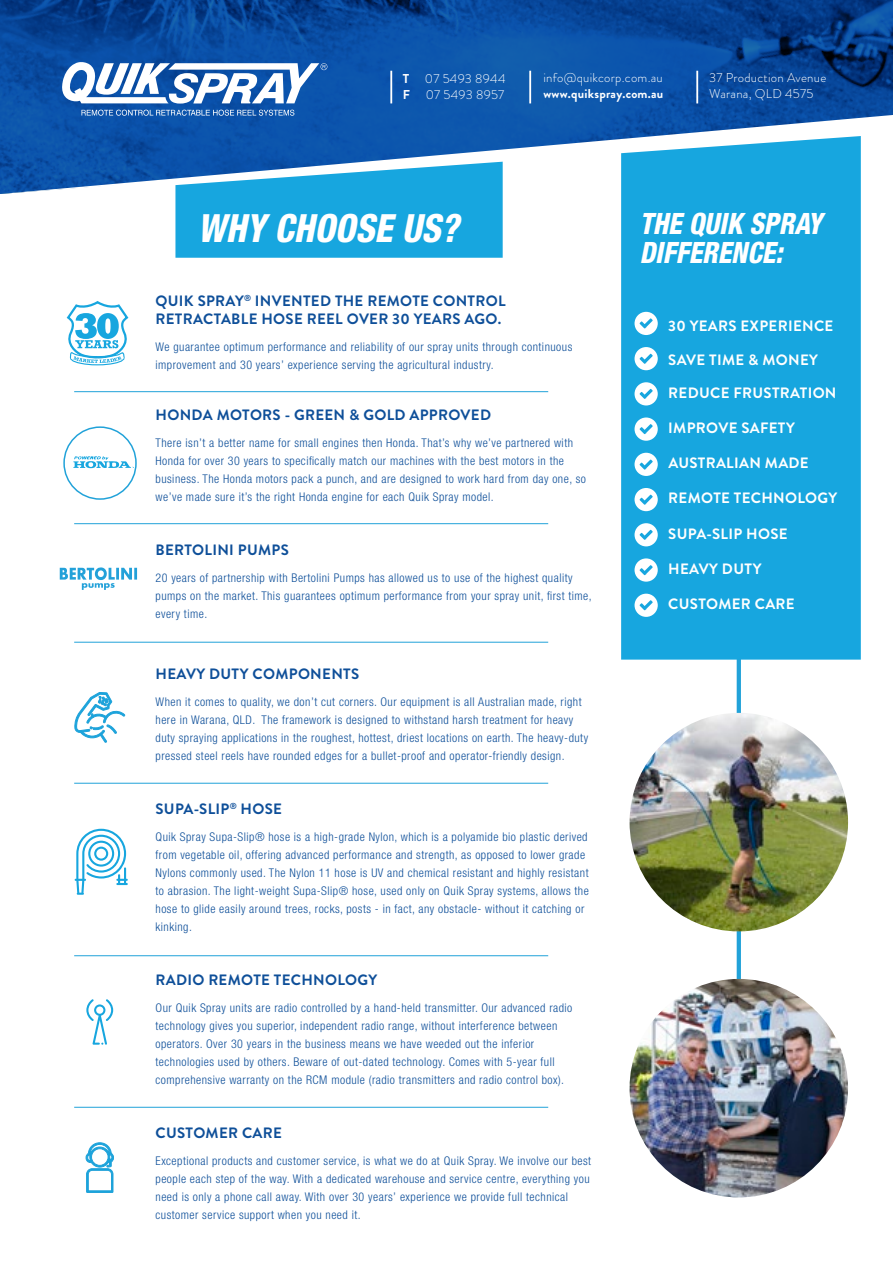
<style>
.page{position:relative;width:893px;height:1263px;background:#fff}
.page>*{position:absolute;margin:0;border:0;box-sizing:border-box;transform-origin:0 0}
.t1{font:italic 800 condensed 39px "Helvetica Neue LT Std";color:#fff;scale:.92 1}
.t2{font:italic 800 condensed 29.4px/29.2px "Helvetica Neue LT Std";color:#fff;scale:.92 1}
.t3{font:700 15px/18px "Brandon Grotesque";letter-spacing:.02em;color:#0e4f99}
.t4{font:700 15px "Brandon Grotesque";letter-spacing:.02em;color:#fff}
.t5{font:300 12.9px/15.5px "Brandon Grotesque";letter-spacing:.02em;color:#fff}
.t6{font:700 12.9px "Brandon Grotesque";letter-spacing:.02em;color:#fff}
.t7{font:300 condensed 12px/18px "Helvetica Neue LT Std";letter-spacing:.04em;color:#0e4f99}
.s1{font-weight:700}
</style>
<div class="page">
<hr style="left:737px;top:277px;width:4px;height:760px;background:#21a2d9">
<div style="left:621px;top:197px;width:240px;height:463px;background:#17a6df"></div>
<div style="left:175px;top:197px;width:328px;height:61px;background:#17a6df"></div>
<div style="left:634px;top:312px;width:24px;height:23px;background:#fff;border-radius:50%"></div>
<div style="left:634px;top:347px;width:24px;height:23px;background:#fff;border-radius:50%"></div>
<div style="left:634px;top:382px;width:24px;height:23px;background:#fff;border-radius:50%"></div>
<div style="left:634px;top:417px;width:24px;height:24px;background:#fff;border-radius:50%"></div>
<div style="left:634px;top:453px;width:24px;height:23px;background:#fff;border-radius:50%"></div>
<div style="left:634px;top:488px;width:24px;height:23px;background:#fff;border-radius:50%"></div>
<div style="left:634px;top:523px;width:24px;height:23px;background:#fff;border-radius:50%"></div>
<div style="left:634px;top:558px;width:24px;height:24px;background:#fff;border-radius:50%"></div>
<div style="left:634px;top:594px;width:24px;height:23px;background:#fff;border-radius:50%"></div>
<img style="left:630px;top:713px;width:218px;height:218px;border-radius:109px">
<img style="left:630px;top:979px;width:218px;height:218px;border-radius:109px">
<svg style="left:175px;top:195px;width:686px;height:2px"></svg>
<svg style="left:640px;top:600px;width:13px;height:10px"></svg>
<svg style="left:640px;top:565px;width:13px;height:10px"></svg>
<svg style="left:640px;top:530px;width:13px;height:10px"></svg>
<svg style="left:640px;top:495px;width:13px;height:10px"></svg>
<svg style="left:640px;top:460px;width:13px;height:10px"></svg>
<svg style="left:640px;top:424px;width:13px;height:10px"></svg>
<svg style="left:640px;top:389px;width:13px;height:10px"></svg>
<svg style="left:640px;top:354px;width:13px;height:10px"></svg>
<svg style="left:640px;top:318px;width:13px;height:10px"></svg>
<svg style="left:86px;top:999px;width:27px;height:46px"></svg>
<svg style="left:86px;top:1142px;width:28px;height:51px"></svg>
<svg style="left:74px;top:692px;width:51px;height:51px"></svg>
<hr style="left:74px;top:391px;width:474px;height:1px;background:#21a2d9">
<hr style="left:74px;top:523px;width:474px;height:1px;background:#21a2d9">
<hr style="left:74px;top:642px;width:474px;height:1px;background:#21a2d9">
<hr style="left:74px;top:783px;width:474px;height:1px;background:#21a2d9">
<hr style="left:74px;top:955px;width:474px;height:1px;background:#21a2d9">
<hr style="left:74px;top:1107px;width:474px;height:1px;background:#21a2d9">
<svg style="left:60px;top:567px;width:77px;height:23px"></svg>
<svg style="left:75px;top:829px;width:53px;height:66px"></svg>
<svg style="left:73px;top:456px;width:61px;height:12px"></svg>
<div style="left:63px;top:426px;width:74px;height:74px;border:2px solid #21a2d9;border-radius:50%"></div>
<svg style="left:66px;top:301px;width:63px;height:65px"></svg>
<svg style="left:0;top:0;width:893px;height:195px;background:#094b9d"></svg>
<svg style="left:62px;top:62px;width:265px;height:42px"></svg>
<svg style="left:81px;top:110px;width:213px;height:4px"></svg>
<hr style="left:390px;top:71px;width:2px;height:32px;background:#fff">
<hr style="left:529px;top:71px;width:2px;height:32px;background:#fff">
<hr style="left:696px;top:71px;width:2px;height:32px;background:#fff">
<svg style="left:0;top:114px;width:893px;height:80px"></svg>
<p class="t5" style="left:403px;top:71px;width:104px"><span class="s1">T</span> 07 5493 8944<br><span class="s1">F</span> 07 5493 8957</p>
<p class="t5" style="left:543px;top:70px;width:121px">info@quikcorp.com.au</p>
<p class="t6" style="left:543px;top:84px;width:121px">www.quikspray.com.au</p>
<p class="t5" style="left:709px;top:70px;width:119px">37 Production Avenue<br>Warana, QLD 4575</p>
<h1 class="t1" style="left:198px;top:204px;width:285px">WHY CHOOSE US?</h1>
<p class="t3" style="left:156px;top:292px;width:352px">QUIK SPRAY<sup>®</sup> INVENTED THE REMOTE CONTROL<br>RETRACTABLE HOSE REEL OVER 30 YEARS AGO.</p>
<p class="t7" style="left:156px;top:338px;width:418px">We guarantee optimum performance and reliability of our spray units through continuous improvement and 30 years’ experience serving the agricultural industry.</p>
<p class="t3" style="left:156px;top:406px;width:337px">HONDA MOTORS - GREEN &amp; GOLD APPROVED</p>
<p class="t7" style="left:156px;top:433px;width:432px">There isn’t a better name for small engines then Honda. That’s why we’ve partnered with Honda for over 30 years to specifically match our machines with the best motors in the business. The Honda motors pack a punch, and are designed to work hard from day one, so we’ve made sure it’s the right Honda engine for each Quik Spray model.</p>
<p class="t3" style="left:156px;top:541px;width:135px">BERTOLINI PUMPS</p>
<p class="t7" style="left:156px;top:568px;width:438px">20 years of partnership with Bertolini Pumps has allowed us to use of the highest quality pumps on the market. This guarantees optimum performance from your spray unit, first time, every time.</p>
<p class="t3" style="left:156px;top:665px;width:205px">HEAVY DUTY COMPONENTS</p>
<p class="t7" style="left:156px;top:693px;width:434px">When it comes to quality, we don’t cut corners. Our equipment is all Australian made, right here in Warana, QLD. The framework is designed to withstand harsh treatment for heavy duty spraying applications in the roughest, hottest, driest locations on earth. The heavy-duty pressed steel reels have rounded edges for a bullet-proof and operator-friendly design.</p>
<p class="t3" style="left:156px;top:800px;width:128px">SUPA-SLIP<sup>®</sup> HOSE</p>
<p class="t7" style="left:156px;top:828px;width:435px">Quik Spray Supa-Slip® hose is a high-grade Nylon, which is a polyamide bio plastic derived from vegetable oil, offering advanced performance and strength, as opposed to lower grade Nylons commonly used. The Nylon 11 hose is UV and chemical resistant and highly resistant to abrasion. The light-weight Supa-Slip® hose, used only on Quik Spray systems, allows the hose to glide easily around trees, rocks, posts - in fact, any obstacle- without it catching or kinking.</p>
<p class="t3" style="left:156px;top:971px;width:223px">RADIO REMOTE TECHNOLOGY</p>
<p class="t7" style="left:156px;top:999px;width:418px">Our Quik Spray units are radio controlled by a hand-held transmitter. Our advanced radio technology gives you superior, independent radio range, without interference between operators. Over 30 years in the business means we have weeded out the inferior technologies used by others. Beware of out-dated technology. Comes with 5-year full comprehensive warranty on the RCM module (radio transmitters and radio control box).</p>
<p class="t3" style="left:156px;top:1124px;width:128px">CUSTOMER CARE</p>
<p class="t7" style="left:156px;top:1152px;width:437px">Exceptional products and customer service, is what we do at Quik Spray. We involve our best people each step of the way. With a dedicated warehouse and service centre, everything you need is only a phone call away. With over 30 years’ experience we provide full technical customer service support when you need it.</p>
<h2 class="t2" style="left:640px;top:209px;width:199px">THE QUIK SPRAY<br>DIFFERENCE:</h2>
<p class="t4" style="left:668px;top:315px;width:167px">30 YEARS EXPERIENCE</p>
<p class="t4" style="left:668px;top:349px;width:151px">SAVE TIME &amp; MONEY</p>
<p class="t4" style="left:668px;top:382px;width:170px">REDUCE FRUSTRATION</p>
<p class="t4" style="left:668px;top:417px;width:128px">IMPROVE SAFETY</p>
<p class="t4" style="left:668px;top:453px;width:142px">AUSTRALIAN MADE</p>
<p class="t4" style="left:668px;top:488px;width:170px">REMOTE TECHNOLOGY</p>
<p class="t4" style="left:668px;top:523px;width:121px">SUPA-SLIP HOSE</p>
<p class="t4" style="left:668px;top:558px;width:95px">HEAVY DUTY</p>
<p class="t4" style="left:668px;top:593px;width:128px">CUSTOMER CARE</p>
</div>
